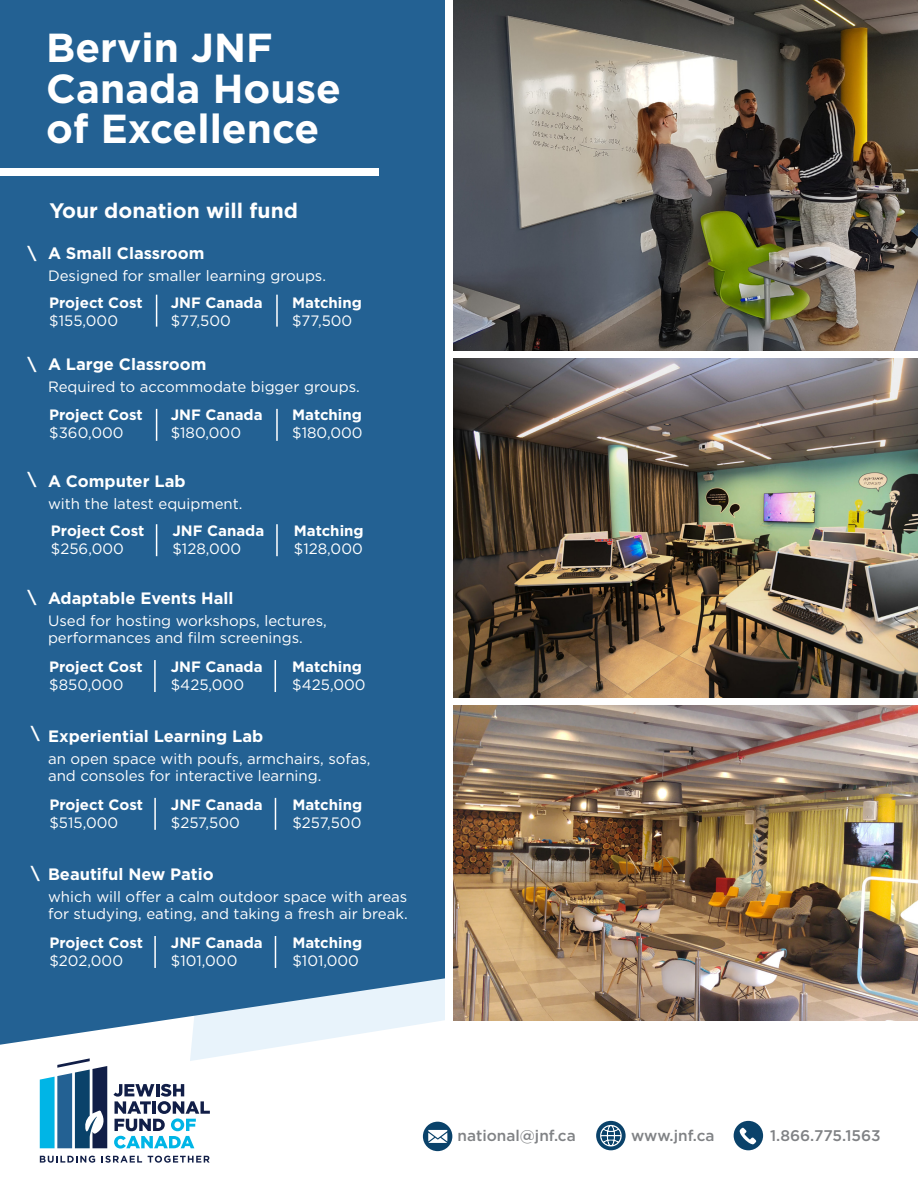
<style>
.page{position:relative;width:918px;height:1188px;background:#fff}
.page>*{position:absolute;margin:0;border:0;box-sizing:border-box;transform-origin:0 0}
.t1{font:700 40.5px/40.5px "Gotham";color:#fff}
.t2{font:700 21px "Gotham";color:#fff}
.t3{font:700 16.5px "Gotham";color:#fff}
.t4{font:500 15.45px "Gotham";color:#808285}
.t5{font:15px/16.5px "Gotham";color:#fff}
.t6{font:700 15px "Gotham";color:#fff}
</style>
<div class="page">
<div style="left:0;top:0;width:445px;height:1047px;background:#236193"></div>
<img style="left:454px;top:358px;width:464px;height:340px">
<img style="left:454px;top:0;width:464px;height:351px">
<img style="left:454px;top:705px;width:464px;height:315px">
<div style="left:0;top:168px;width:379px;height:8px;background:#fff"></div>
<svg style="left:113px;top:1084px;width:97px;height:65px"></svg>
<svg style="left:40px;top:1156px;width:55px;height:7px"></svg>
<svg style="left:102px;top:1156px;width:40px;height:7px"></svg>
<svg style="left:148px;top:1156px;width:62px;height:7px"></svg>
<svg style="left:40px;top:1058px;width:67px;height:90px"></svg>
<svg style="left:734px;top:1121px;width:29px;height:29px"></svg>
<svg style="left:423px;top:1122px;width:29px;height:29px"></svg>
<svg style="left:596px;top:1121px;width:30px;height:29px"></svg>
<hr style="left:156px;top:295px;width:1px;height:32px;background:#fff">
<hr style="left:276px;top:295px;width:2px;height:32px;background:#fff">
<hr style="left:156px;top:409px;width:1px;height:32px;background:#fff">
<hr style="left:276px;top:409px;width:2px;height:32px;background:#fff">
<hr style="left:156px;top:524px;width:1px;height:32px;background:#fff">
<hr style="left:276px;top:524px;width:2px;height:32px;background:#fff">
<hr style="left:154px;top:660px;width:2px;height:32px;background:#fff">
<hr style="left:275px;top:660px;width:1px;height:32px;background:#fff">
<hr style="left:154px;top:798px;width:2px;height:32px;background:#fff">
<hr style="left:275px;top:798px;width:1px;height:32px;background:#fff">
<hr style="left:154px;top:936px;width:2px;height:32px;background:#fff">
<hr style="left:275px;top:936px;width:1px;height:32px;background:#fff">
<p class="t1" style="left:46px;top:28px;width:228px">Bervin JNF</p>
<p class="t1" style="left:46px;top:68px;width:296px">Canada House of Excellence</p>
<p class="t2" style="left:49px;top:197px;width:250px">Your donation will fund</p>
<p class="t3" style="left:28px;top:242px;width:10px">\</p>
<p class="t3" style="left:48px;top:242px;width:158px">A Small Classroom</p>
<p class="t5" style="left:48px;top:268px;width:280px">Designed for smaller learning groups.</p>
<p class="t6" style="left:49px;top:292px;width:95px">Project Cost</p>
<p class="t6" style="left:171px;top:292px;width:93px">JNF Canada</p>
<p class="t6" style="left:292px;top:292px;width:71px">Matching</p>
<p class="t5" style="left:49px;top:312px;width:70px">$155,000</p>
<p class="t5" style="left:171px;top:312px;width:62px">$77,500</p>
<p class="t5" style="left:292px;top:312px;width:62px">$77,500</p>
<p class="t3" style="left:28px;top:353px;width:10px">\</p>
<p class="t3" style="left:48px;top:353px;width:160px">A Large Classroom</p>
<p class="t5" style="left:48px;top:379px;width:313px">Required to accommodate bigger groups.</p>
<p class="t6" style="left:49px;top:405px;width:95px">Project Cost</p>
<p class="t6" style="left:171px;top:405px;width:93px">JNF Canada</p>
<p class="t6" style="left:292px;top:405px;width:71px">Matching</p>
<p class="t5" style="left:49px;top:424px;width:76px">$360,000</p>
<p class="t5" style="left:171px;top:424px;width:72px">$180,000</p>
<p class="t5" style="left:292px;top:424px;width:72px">$180,000</p>
<p class="t3" style="left:28px;top:468px;width:10px">\</p>
<p class="t3" style="left:48px;top:470px;width:139px">A Computer Lab</p>
<p class="t5" style="left:48px;top:496px;width:196px">with the latest equipment.</p>
<p class="t6" style="left:51px;top:521px;width:95px">Project Cost</p>
<p class="t6" style="left:172px;top:521px;width:93px">JNF Canada</p>
<p class="t6" style="left:294px;top:521px;width:71px">Matching</p>
<p class="t5" style="left:51px;top:540px;width:74px">$256,000</p>
<p class="t5" style="left:172px;top:540px;width:70px">$128,000</p>
<p class="t5" style="left:294px;top:540px;width:70px">$128,000</p>
<p class="t3" style="left:28px;top:587px;width:10px">\</p>
<p class="t3" style="left:48px;top:587px;width:187px">Adaptable Events Hall</p>
<p class="t5" style="left:48px;top:613px;width:280px">Used for hosting workshops, lectures, performances and film screenings.</p>
<p class="t6" style="left:49px;top:657px;width:95px">Project Cost</p>
<p class="t6" style="left:171px;top:657px;width:93px">JNF Canada</p>
<p class="t6" style="left:292px;top:657px;width:71px">Matching</p>
<p class="t5" style="left:49px;top:676px;width:76px">$850,000</p>
<p class="t5" style="left:171px;top:676px;width:75px">$425,000</p>
<p class="t5" style="left:292px;top:676px;width:75px">$425,000</p>
<p class="t3" style="left:31px;top:722px;width:10px">\</p>
<p class="t3" style="left:48px;top:725px;width:217px">Experiential Learning Lab</p>
<p class="t5" style="left:48px;top:751px;width:324px">an open space with poufs, armchairs, sofas, and consoles for interactive learning.</p>
<p class="t6" style="left:49px;top:795px;width:95px">Project Cost</p>
<p class="t6" style="left:171px;top:795px;width:93px">JNF Canada</p>
<p class="t6" style="left:292px;top:795px;width:71px">Matching</p>
<p class="t5" style="left:49px;top:814px;width:70px">$515,000</p>
<p class="t5" style="left:171px;top:814px;width:70px">$257,500</p>
<p class="t5" style="left:292px;top:814px;width:70px">$257,500</p>
<p class="t3" style="left:31px;top:862px;width:10px">\</p>
<p class="t3" style="left:48px;top:863px;width:167px">Beautiful New Patio</p>
<p class="t5" style="left:48px;top:889px;width:361px">which will offer a calm outdoor space with areas for studying, eating, and taking a fresh air break.</p>
<p class="t6" style="left:49px;top:933px;width:95px">Project Cost</p>
<p class="t6" style="left:171px;top:933px;width:93px">JNF Canada</p>
<p class="t6" style="left:292px;top:933px;width:71px">Matching</p>
<p class="t5" style="left:49px;top:952px;width:75px">$202,000</p>
<p class="t5" style="left:171px;top:952px;width:68px">$101,000</p>
<p class="t5" style="left:292px;top:952px;width:68px">$101,000</p>
<p class="t4" style="left:457px;top:1125px;width:120px">national@jnf.ca</p>
<p class="t4" style="left:631px;top:1125px;width:85px">www.jnf.ca</p>
<p class="t4" style="left:770px;top:1125px;width:112px">1.866.775.1563</p>
</div>
